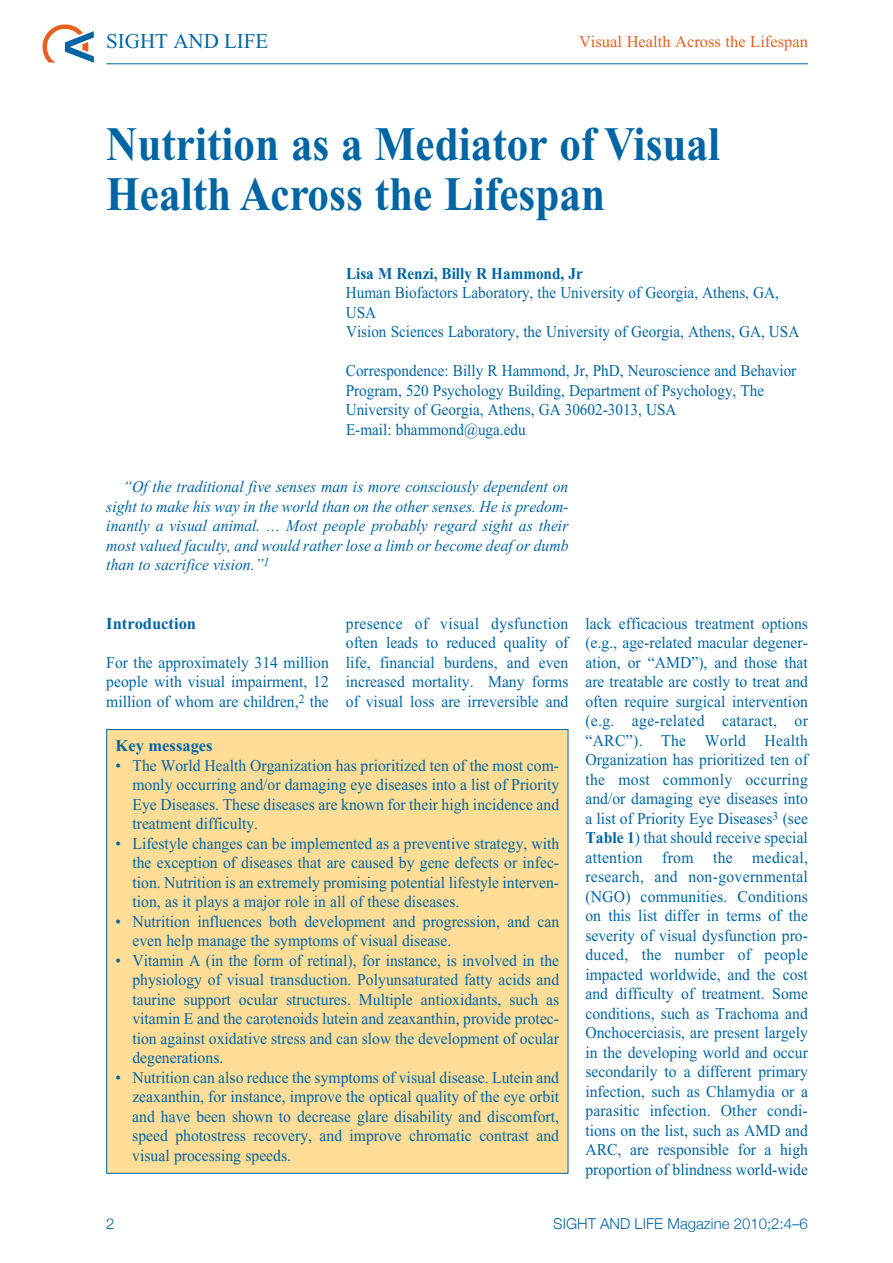
<style>
.page{position:relative;width:893px;height:1263px;background:#fff}
.page>*{position:absolute;margin:0;border:0;box-sizing:border-box;transform-origin:0 0}
.t1{font:700 48px/49.5px "Times New Roman";color:#0065a4;scale:.9 1}
.t2{font:21px "Times New Roman";color:#0065a4}
.t3{font:16.5px/19.5px "Times New Roman";color:#0065a4;text-align:justify;scale:.95 1}
.t4{font:16.5px/19.5px "Times New Roman";color:#0065a4;scale:.92 1}
.t5{font:italic 16.5px/19.5px "Times New Roman";color:#0065a4;text-align:justify;scale:.95 1}
.t6{font:16.5px "Times New Roman";color:#e7601f}
.t7{font:700 16.5px "Times New Roman";color:#0065a4;scale:.92 1}
.t8{font:700 16.5px "Times New Roman";color:#0065a4}
.t9{font:300 15px "Helvetica Neue";color:#0065a4}
.s1{font-weight:700}
</style>
<div class="page">
<hr style="left:106px;top:63px;width:702px;height:1px;background:#0065a4">
<svg style="left:43px;top:24px;width:51px;height:39px"></svg>
<div style="left:107px;top:730px;width:461px;height:443px;background:#ffdd96"></div>
<p class="t2" style="left:106px;top:30px;width:164px">SIGHT AND LIFE</p>
<p class="t6" style="left:579px;top:32px;width:230px">Visual Health Across the Lifespan</p>
<h1 class="t1" style="left:106px;top:119px;width:683px">Nutrition as a Mediator of Visual<br>Health Across the Lifespan</h1>
<p class="t7" style="left:346px;top:264px;width:259px">Lisa M Renzi, Billy R Hammond, Jr</p>
<p class="t4" style="left:346px;top:283px;width:494px">Human Biofactors Laboratory, the University of Georgia, Athens, GA,<br>USA<br>Vision Sciences Laboratory, the University of Georgia, Athens, GA, USA</p>
<p class="t4" style="left:346px;top:361px;width:491px">Correspondence: Billy R Hammond, Jr, PhD, Neuroscience and Behavior Program, 520 Psychology Building, Department of Psychology, The University of Georgia, Athens, GA 30602-3013, USA<br>E-mail: bhammond@uga.edu</p>
<p class="t5" style="left:106px;top:477px;width:488px;text-indent:17px">“Of the traditional five senses man is more consciously dependent on sight to make his way in the world than on the other senses. He is predom&shy;inantly a visual animal. … Most people probably regard sight as their most valued faculty, and would rather lose a limb or become deaf or dumb than to sacrifice vision.”<sup>1</sup></p>
<p class="t3" style="left:346px;top:613px;width:236px">presence of visual dysfunction often leads to reduced quality of life, financial burdens, and even increased mortality. Many forms of visual loss are irreversible and</p>
<p class="t3" style="left:585px;top:613px;width:236px">lack efficacious treatment options (e.g., age-related macular degener&shy;ation, or “AMD”), and those that are treatable are costly to treat and often require surgical intervention (e.g. age-related cataract, or “ARC”). The World Health Organization has prioritized ten of the most commonly occurring and/or damaging eye diseases into a list of Priority Eye Diseases<sup>3</sup> (see <span class="s1">Table 1</span>) that should receive special attention from the medical, research, and non-governmental (NGO) communities. Conditions on this list differ in terms of the severity of visual dysfunction pro&shy;duced, the number of people impacted worldwide, and the cost and difficulty of treatment. Some conditions, such as Trachoma and Onchocerciasis, are present largely in the developing world and occur secondarily to a different primary infection, such as Chlamydia or a parasitic infection. Other condi&shy;tions on the list, such as AMD and ARC, are responsible for a high proportion of blindness world-wide</p>
<p class="t9" style="left:553px;top:1214px;width:256px">SIGHT AND LIFE Magazine 2010;2:4–6</p>
<p class="t8" style="left:106px;top:614px;width:91px">Introduction</p>
<p class="t3" style="left:106px;top:652px;width:236px">For the approximately 314 million people with visual impairment, 12 million of whom are children,<sup>2</sup> the</p>
<p class="t8" style="left:116px;top:736px;width:99px">Key messages</p>
<p class="t3" style="left:132px;top:755px;width:451px;text-indent:-17px">• The World Health Organization has prioritized ten of the most com&shy;monly occurring and/or damaging eye diseases into a list of Priority Eye Diseases. These diseases are known for their high incidence and treatment difficulty.</p>
<p class="t3" style="left:132px;top:833px;width:451px;text-indent:-17px">• Lifestyle changes can be implemented as a preventive strategy, with the exception of diseases that are caused by gene defects or infec&shy;tion. Nutrition is an extremely promising potential lifestyle interven&shy;tion, as it plays a major role in all of these diseases.</p>
<p class="t3" style="left:132px;top:911px;width:451px;text-indent:-17px">• Nutrition influences both development and progression, and can even help manage the symptoms of visual disease.</p>
<p class="t3" style="left:132px;top:950px;width:451px;text-indent:-17px">• Vitamin A (in the form of retinal), for instance, is involved in the physiology of visual transduction. Polyunsaturated fatty acids and taurine support ocular structures. Multiple antioxidants, such as vitamin E and the carotenoids lutein and zeaxanthin, provide protec&shy;tion against oxidative stress and can slow the development of ocular degenerations.</p>
<p class="t3" style="left:132px;top:1067px;width:451px;text-indent:-17px">• Nutrition can also reduce the symptoms of visual disease. Lutein and zeaxanthin, for instance, improve the optical quality of the eye orbit and have been shown to decrease glare disability and discomfort, speed photostress recovery, and improve chromatic contrast and visual processing speeds.</p>
<p class="t9" style="left:106px;top:1214px;width:10px">2</p>
</div>
